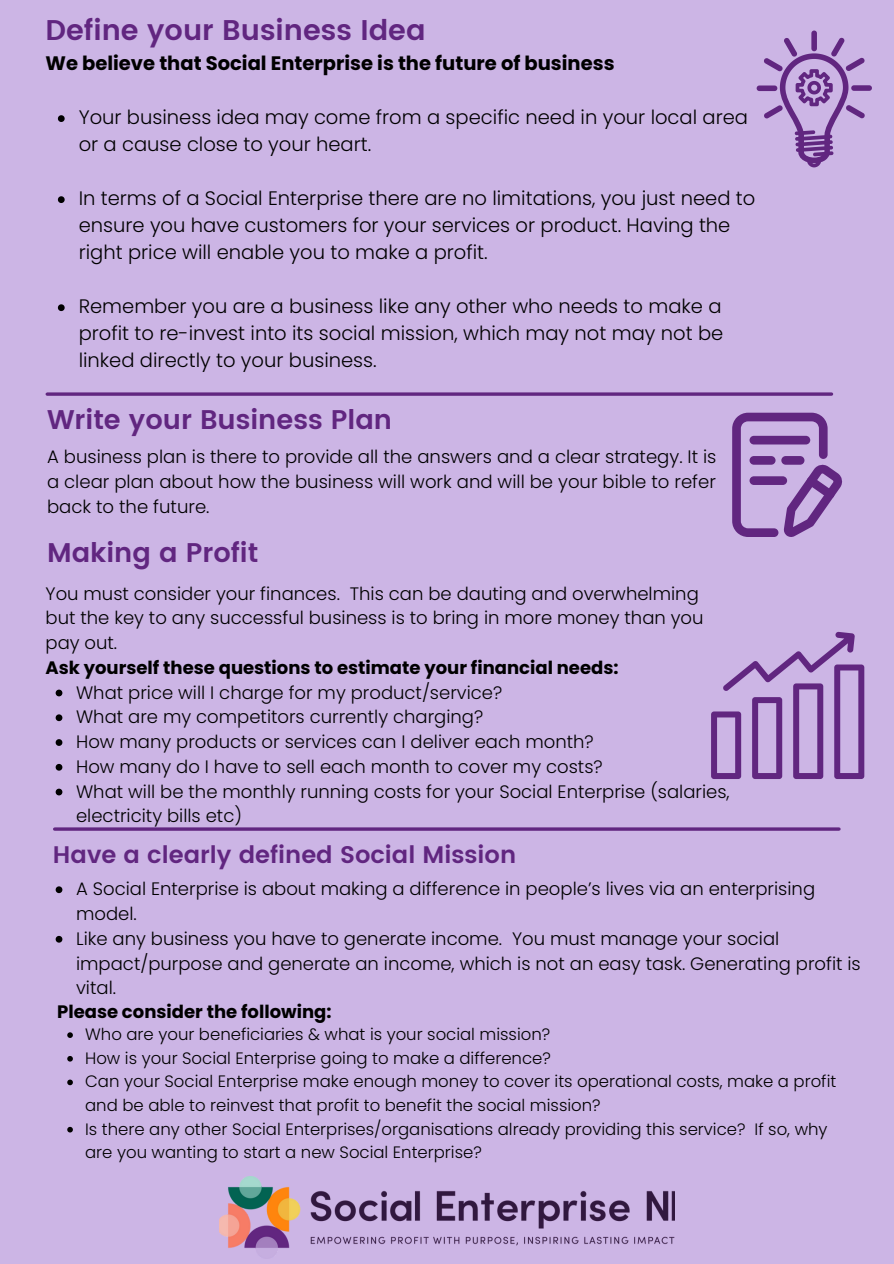
<style>
.page{position:relative;width:894px;height:1264px;background:#fff}
.page>*{position:absolute;margin:0;border:0;box-sizing:border-box;transform-origin:0 0}
.t1{font:600 28.5px "Poppins";color:#612680}
.t2{font:600 27px "Poppins";color:#612680}
.t3{font:600 24px "Poppins";color:#612680}
.t4{font:300 19.5px/27px "Poppins";color:#000}
.t5{font:700 19.5px "Poppins";color:#000}
.t6{font:300 18px/24.8px "Poppins";color:#000}
.t7{font:700 18px "Poppins";color:#000}
.t8{font:300 16.5px/23.7px "Poppins";color:#000}
.s1{font-weight:700}
</style>
<div class="page">
<div style="left:0;top:0;width:893px;height:1263px;background:#ccb5e5"></div>
<svg style="left:756px;top:31px;width:115px;height:136px"></svg>
<svg style="left:732px;top:412px;width:111px;height:125px"></svg>
<div style="left:749px;top:436px;width:61px;height:8px;background:#612680;border-radius:4px"></div>
<div style="left:749px;top:456px;width:26px;height:9px;background:#612680;border-radius:4px"></div>
<div style="left:781px;top:456px;width:23px;height:9px;background:#612680;border-radius:4px"></div>
<div style="left:749px;top:476px;width:37px;height:9px;background:#612680;border-radius:4px"></div>
<svg style="left:711px;top:631px;width:152px;height:148px"></svg>
<svg style="left:58px;top:115px;width:7px;height:7px"></svg>
<svg style="left:58px;top:196px;width:7px;height:7px"></svg>
<svg style="left:58px;top:304px;width:7px;height:7px"></svg>
<svg style="left:56px;top:689px;width:6px;height:7px"></svg>
<svg style="left:56px;top:714px;width:6px;height:7px"></svg>
<svg style="left:56px;top:739px;width:6px;height:7px"></svg>
<svg style="left:56px;top:764px;width:6px;height:6px"></svg>
<svg style="left:56px;top:788px;width:6px;height:7px"></svg>
<svg style="left:56px;top:886px;width:6px;height:7px"></svg>
<svg style="left:56px;top:935px;width:6px;height:7px"></svg>
<svg style="left:67px;top:1032px;width:6px;height:5px"></svg>
<svg style="left:67px;top:1056px;width:6px;height:5px"></svg>
<svg style="left:67px;top:1079px;width:6px;height:6px"></svg>
<svg style="left:67px;top:1126px;width:6px;height:6px"></svg>
<img style="left:219px;top:1176px;width:455px;height:73px">
<svg style="left:47px;top:392px;width:784px;height:4px;background:#713b8f"></svg>
<hr style="left:55px;top:827px;width:783px;height:3px;background:#612680">
<p class="t1" style="left:45px;top:14px;width:381px">Define your Business Idea</p>
<h1 class="t5" style="left:45px;top:50px;width:570px">We believe that Social Enterprise is the future of business</h1>
<h3 class="t4" style="left:79px;top:104px;width:670px">Your business idea may come from a specific need in your local area or a cause close to your heart.</h3>
<p class="t4" style="left:79px;top:185px;width:678px">In terms of a Social Enterprise there are no limitations, you just need to ensure you have customers for your services or product. Having the right price will enable you to make a profit.</p>
<p class="t4" style="left:79px;top:293px;width:646px;text-align:justify">Remember you are a business like any other who needs to make a profit to re-invest into its social mission, which may not may not be linked directly to your business.</p>
<p class="t2" style="left:47px;top:403px;width:346px">Write your Business Plan</p>
<h1 class="t6" style="left:47px;top:444px;width:670px;text-align:justify">A business plan is there to provide all the answers and a clear strategy. It is a clear plan about how the business will work and will be your bible to refer back to the future.</h1>
<h1 class="t2" style="left:47px;top:537px;width:213px">Making a Profit</h1>
<p class="t6" style="left:45px;top:581px;width:659px">You must consider your finances. This can be dauting and overwhelming but the key to any successful business is to bring in more money than you pay out.<br><span class="s1">Ask yourself these questions to estimate your financial needs:</span></p>
<h4 class="t6" style="left:76px;top:680px;width:427px">What price will I charge for my product/service?</h4>
<p class="t6" style="left:76px;top:704px;width:408px">What are my competitors currently charging?</p>
<p class="t6" style="left:76px;top:729px;width:519px">How many products or services can I deliver each month?</p>
<p class="t6" style="left:76px;top:754px;width:528px">How many do I have to sell each month to cover my costs?</p>
<p class="t6" style="left:76px;top:779px;width:655px">What will be the monthly running costs for your Social Enterprise (salaries, electricity bills etc)</p>
<h4 class="t3" style="left:53px;top:841px;width:464px">Have a clearly defined Social Mission</h4>
<p class="t6" style="left:76px;top:876px;width:740px">A Social Enterprise is about making a difference in people’s lives via an enterprising model.</p>
<p class="t6" style="left:76px;top:926px;width:786px">Like any business you have to generate income. You must manage your social impact/purpose and generate an income, which is not an easy task. Generating profit is vital.</p>
<h2 class="t7" style="left:57px;top:998px;width:276px">Please consider the following:</h2>
<p class="t8" style="left:85px;top:1022px;width:466px">Who are your beneficiaries &amp; what is your social mission?</p>
<p class="t8" style="left:85px;top:1046px;width:467px">How is your Social Enterprise going to make a difference?</p>
<h3 class="t8" style="left:85px;top:1069px;width:752px">Can your Social Enterprise make enough money to cover its operational costs, make a profit and be able to reinvest that profit to benefit the social mission?</h3>
<p class="t8" style="left:85px;top:1117px;width:743px">Is there any other Social Enterprises/organisations already providing this service? If so, why are you wanting to start a new Social Enterprise?</p>
</div>
